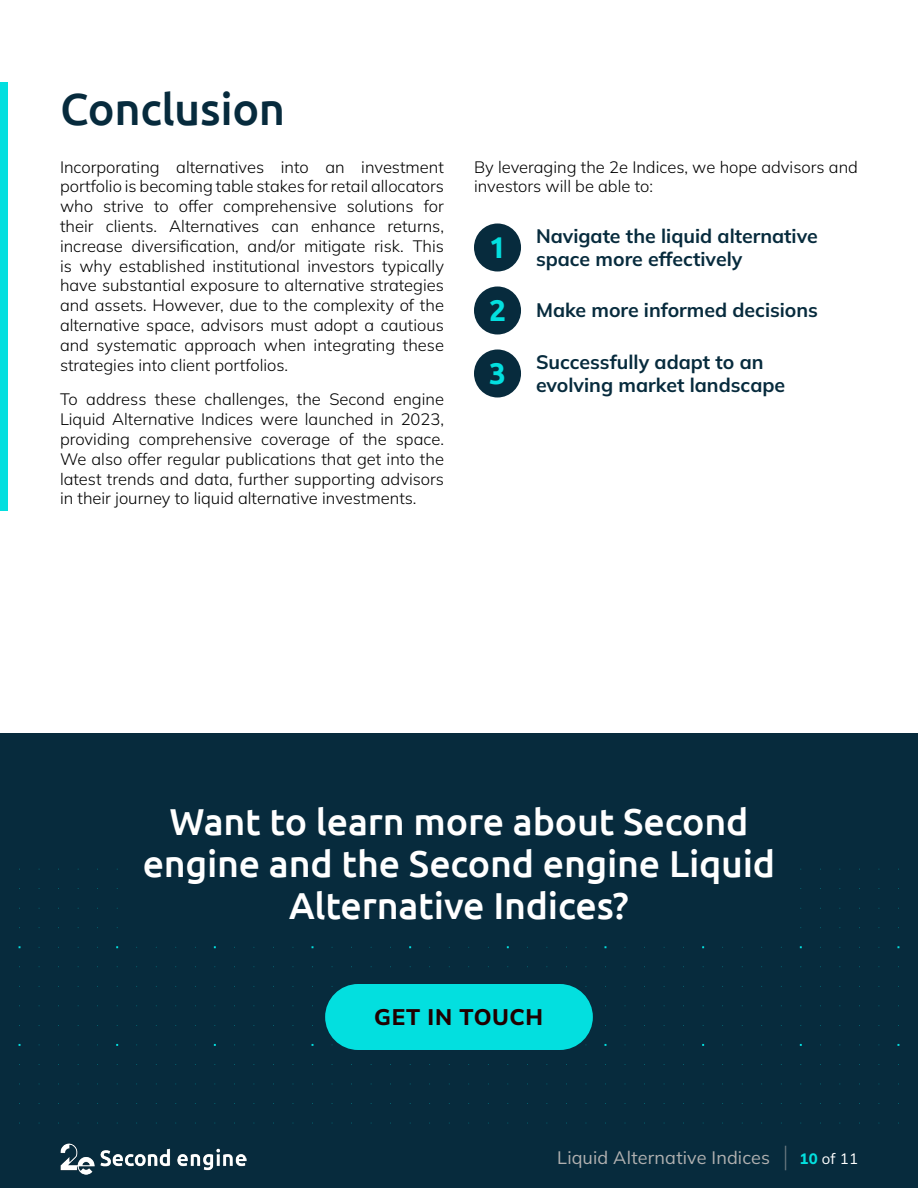
<style>
.page{position:relative;width:918px;height:1188px;background:#fff}
.page>*{position:absolute;margin:0;border:0;box-sizing:border-box;transform-origin:0 0}
.Dark_Title{font:500 45px "Ubuntu";letter-spacing:-.01em;color:#072b3d}
.Dark_Title-2{font:500 37.5px/42px "Ubuntu";letter-spacing:-.005em;color:#fff;text-align:center}
.Dark_Title-3{font:700 30px "Ubuntu";color:#03dfdf}
.Light_Title{font:800 22.5px "Mulish";letter-spacing:.025em;color:#200000}
.t1{font:700 19.5px/22.5px "Mulish";color:#072b3d}
.t2{font:18px "Mulish";letter-spacing:.005em;color:#b0b0b0}
.t3{font:300 16.5px/19.8px "Mulish";color:#000;text-align:justify}
.t4{font:15px "Mulish";color:#fff}
.s1{font-weight:800;color:#03dfdf}
</style>
<div class="page">
<div style="left:0;top:734px;width:918px;height:454px;background:#072b3d"></div>
<svg style="left:785px;top:1146px;width:1px;height:24px"></svg>
<div style="left:0;top:82px;width:8px;height:430px;background:#03dfdf"></div>
<div style="left:474px;top:224px;width:47px;height:48px;background:#072b3d;border-radius:50%"></div>
<div style="left:474px;top:286px;width:47px;height:48px;background:#072b3d;border-radius:50%"></div>
<div style="left:474px;top:350px;width:47px;height:48px;background:#072b3d;border-radius:50%"></div>
<div style="left:325px;top:984px;width:268px;height:66px;background:#03dfdf;border-radius:33px"></div>
<img style="left:60px;top:1143px;width:186px;height:31px">
<p class="Dark_Title" style="left:60px;top:80px;width:227px">Conclusion</p>
<p class="t3" style="left:60px;top:156px;width:386px">Incorporating alternatives into an investment portfolio is becoming table stakes for retail allocators who strive to offer comprehensive solutions for their clients. Alternatives can enhance returns, increase diversification, and/or mitigate risk. This is why established institutional investors typically have substantial exposure to alternative strategies and assets. However, due to the complexity of the alternative space, advisors must adopt a cautious and systematic approach when integrating these strategies into client portfolios.</p>
<p class="t3" style="left:60px;top:389px;width:386px">To address these challenges, the Second engine Liquid Alternative Indices were launched in 2023, providing comprehensive coverage of the space.<br>We also offer regular publications that get into the latest trends and data, further supporting advisors in their journey to liquid alternative investments.</p>
<p class="t3" style="left:474px;top:156px;width:385px">By leveraging the 2e Indices, we hope advisors and investors will be able to:</p>
<p class="Dark_Title-3" style="left:489px;top:229px;width:19px">1</p>
<p class="t1" style="left:536px;top:224px;width:283px">Navigate the liquid alternative space more effectively</p>
<p class="Dark_Title-3" style="left:489px;top:292px;width:19px">2</p>
<p class="t1" style="left:536px;top:299px;width:283px">Make more informed decisions</p>
<p class="t1" style="left:536px;top:350px;width:229px">Successfully adapt to an</p>
<p class="Dark_Title-3" style="left:489px;top:355px;width:19px">3</p>
<p class="t1" style="left:536px;top:373px;width:251px">evolving market landscape</p>
<p class="Dark_Title-2" style="left:143px;top:800px;width:634px">Want to learn more about Second engine and the Second engine Liquid<br>Alternative Indices?</p>
<p class="Light_Title" style="left:374px;top:1002px;width:170px">GET IN TOUCH</p>
<p class="t2" style="left:557px;top:1146px;width:214px">Liquid Alternative Indices</p>
<p class="t4" style="left:800px;top:1148px;width:60px"><span class="s1">10</span> of 11</p>
</div>
